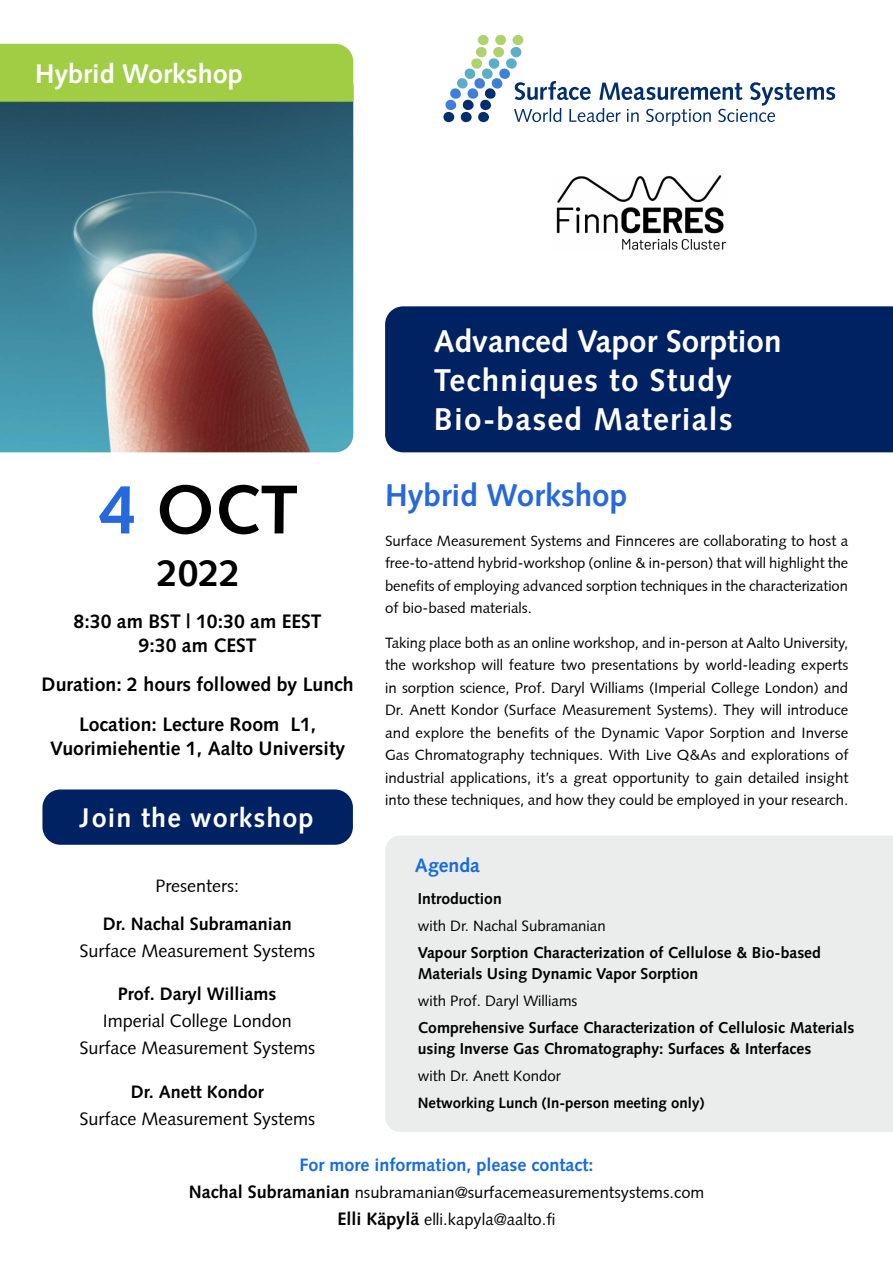
<style>
.page{position:relative;width:893px;height:1263px;background:#fff}
.page>*{position:absolute;margin:0;border:0;box-sizing:border-box;transform-origin:0 0}
.t1{font:700 69px "Syntax";color:#000}
.t2{font:700 37.5px "Syntax";color:#000}
.t3{font:700 31.5px/39px "Syntax";letter-spacing:.04em;color:#fff}
.t4{font:700 31.5px "Syntax";color:#2768dd}
.t5{font:700 27px "Syntax LT Std";letter-spacing:.04em;color:#fff}
.t6{font:700 27px "Syntax";color:#fff}
.t7{font:700 19.5px/23.4px "Syntax";color:#000;text-align:center}
.t8{font:700 19.5px "Syntax";color:#166bdd}
.t9{font:18px/27px "Syntax LT Std";color:#000;text-align:center}
.t10{font:700 18px "Syntax LT Std";color:#000}
.t11{font:700 18px "Syntax";color:#166bdd}
.t12{font:18px "Syntax";color:#000}
.t13{font:16.5px "Syntax";color:#000}
.t14{font:16.5px "Syntax";color:#000}
.t15{font:700 15.75px/21px "Syntax LT Std";color:#000}
.t16{font:15px/22.5px "Syntax";color:#000;text-align:justify}
.t17{font:15px "Syntax LT Std";color:#000}
.t18{font:700 15px "Syntax LT Std";color:#000}
.s1{color:#2768dd}
.s2{font-weight:700;font-size:18px}
</style>
<div class="page">
<img style="left:0;top:102px;width:353px;height:350px">
<div style="left:385px;top:836px;width:508px;height:296px;background:#ebecec"></div>
<div style="left:385px;top:306px;width:508px;height:146px;background:#002262"></div>
<div style="left:0;top:44px;width:353px;height:58px;background:#a1cd45"></div>
<svg style="left:443px;top:35px;width:392px;height:90px"></svg>
<div style="left:42px;top:789px;width:311px;height:56px;background:#002262;border-radius:18px"></div>
<img style="left:556px;top:175px;width:171px;height:75px">
<h3 class="t6" style="left:35px;top:58px;width:209px">Hybrid Workshop</h3>
<h1 class="t1" style="left:99px;top:470px;width:201px"><span class="s1">4</span> OCT</h1>
<h2 class="t2" style="left:157px;top:551px;width:85px">2022</h2>
<h3 class="t7" style="left:74px;top:610px;width:250px">8:30 am BST | 10:30 am EEST<br>9:30 am CEST</h3>
<h3 class="t7" style="left:42px;top:665px;width:314px;line-height:39.9px">Duration: 2 hours followed by Lunch<br>Location: Lecture Room L1,</h3>
<h3 class="t7" style="left:50px;top:736px;width:297px">Vuorimiehentie 1, Aalto University</h3>
<h3 class="t5" style="left:80px;top:802px;width:235px">Join the workshop</h3>
<h3 class="t3" style="left:434px;top:322px;width:349px">Advanced Vapor Sorption<br>Techniques to Study<br>Bio-based Materials</h3>
<h3 class="t4" style="left:385px;top:477px;width:244px">Hybrid Workshop</h3>
<p class="t16" style="left:385px;top:529px;width:465px">Surface Measurement Systems and Finnceres are collaborating to host a free-to-attend hybrid-workshop (online &amp; in-person) that will highlight the benefits of employing advanced sorption techniques in the characterization of bio-based materials.</p>
<p class="t16" style="left:385px;top:631px;width:465px">Taking place both as an online workshop, and in-person at Aalto University, the workshop will feature two presentations by world-leading experts in sorption science, Prof. Daryl Williams (Imperial College London) and Dr. Anett Kondor (Surface Measurement Systems). They will introduce and explore the benefits of the Dynamic Vapor Sorption and Inverse Gas Chromatography techniques. With Live Q&amp;As and explorations of industrial applications, it’s a great opportunity to gain detailed insight into these techniques, and how they could be employed in your research.</p>
<h3 class="t8" style="left:415px;top:854px;width:67px">Agenda</h3>
<p class="t12" style="left:155px;top:875px;width:85px">Presenters:</p>
<p class="t15" style="left:418px;top:888px;width:86px">Introduction</p>
<p class="t17" style="left:418px;top:916px;width:189px">with Dr. Nachal Subramanian</p>
<p class="t15" style="left:418px;top:942px;width:405px">Vapour Sorption Characterization of Cellulose &amp; Bio-based<br>Materials Using Dynamic Vapor Sorption</p>
<p class="t17" style="left:418px;top:991px;width:161px">with Prof. Daryl Williams</p>
<p class="t15" style="left:418px;top:1017px;width:438px">Comprehensive Surface Characterization of Cellulosic Materials using Inverse Gas Chromatography: Surfaces &amp; Interfaces</p>
<p class="t17" style="left:418px;top:1066px;width:144px">with Dr. Anett Kondor</p>
<p class="t18" style="left:418px;top:1094px;width:288px">Networking Lunch (In-person meeting only)</p>
<p class="t10" style="left:103px;top:913px;width:191px">Dr. Nachal Subramanian</p>
<p class="t9" style="left:79px;top:937px;width:237px">Surface Measurement Systems</p>
<p class="t10" style="left:118px;top:984px;width:160px">Prof. Daryl Williams</p>
<p class="t9" style="left:79px;top:1007px;width:237px">Imperial College London<br>Surface Measurement Systems</p>
<p class="t10" style="left:131px;top:1081px;width:135px">Dr. Anett Kondor</p>
<p class="t9" style="left:79px;top:1105px;width:237px">Surface Measurement Systems</p>
<p class="t11" style="left:299px;top:1155px;width:296px">For more information, please contact:</p>
<p class="t14" style="left:337px;top:1209px;width:220px"><span class="s2">Elli Käpylä</span> elli.kapyla@aalto.fi</p>
<p class="t13" style="left:189px;top:1182px;width:517px"><span class="s2">Nachal Subramanian</span> nsubramanian@surfacemeasurementsystems.com</p>
</div>
